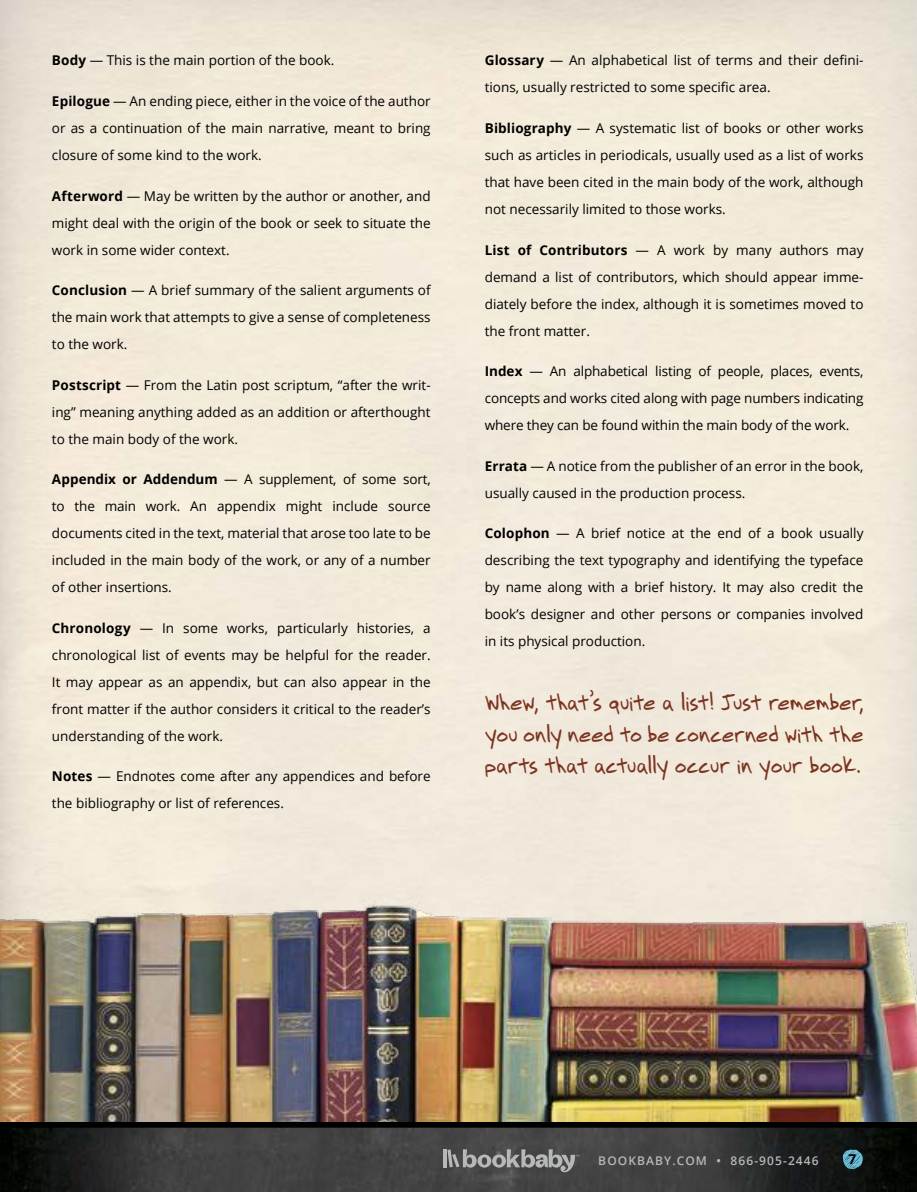
<style>
.page{position:relative;width:917px;height:1192px;background:#fff}
.page>*{position:absolute;margin:0;border:0;box-sizing:border-box;transform-origin:0 0}
.t1{font:22.5px/31.5px "Printhouse";letter-spacing:-.02em;color:#7b3421;text-align:justify}
.t2{font:13.5px/27px "Open Sans";color:#000;text-align:justify}
.t3{font:700 13.5px "Open Sans";color:#000}
.t4{font:600 12px "Open Sans";letter-spacing:.09em;color:#b6b8ba}
.s1{font-weight:700}
</style>
<div class="page">
<img style="left:0;top:885px;width:916px;height:306px">
<div style="left:0;top:1121px;width:916px;height:6px;background:#000"></div>
<hr style="left:443px;top:1148px;width:3px;height:19px;background:#b6b8ba">
<svg style="left:447px;top:1149px;width:132px;height:23px;background:#707172"></svg>
<svg style="left:842px;top:1149px;width:20px;height:19px"></svg>
<p class="t2" style="left:52px;top:47px;width:284px"><span class="s1">Body</span> — This is the main portion of the book.</p>
<p class="t2" style="left:52px;top:87px;width:380px"><span class="s1">Epilogue</span> — An ending piece, either in the voice of the author or as a continuation of the main narrative, meant to bring closure of some kind to the work.</p>
<p class="t2" style="left:52px;top:182px;width:380px"><span class="s1">Afterword</span> — May be written by the author or another, and might deal with the origin of the book or seek to situate the work in some wider context.</p>
<p class="t2" style="left:52px;top:276px;width:380px"><span class="s1">Conclusion</span> — A brief summary of the salient arguments of the main work that attempts to give a sense of completeness to the work.</p>
<p class="t2" style="left:52px;top:371px;width:380px"><span class="s1">Postscript</span> — From the Latin post scriptum, “after the writ&shy;ing” meaning anything added as an addition or afterthought to the main body of the work.</p>
<p class="t2" style="left:52px;top:465px;width:380px"><span class="s1">Appendix or Addendum</span> — A supplement, of some sort, to the main work. An appendix might include source documents cited in the text, material that arose too late to be included in the main body of the work, or any of a number of other insertions.</p>
<p class="t2" style="left:52px;top:614px;width:380px"><span class="s1">Chronology</span> — In some works, particularly histories, a chronological list of events may be helpful for the reader.<br>It may appear as an appendix, but can also appear in the front matter if the author considers it critical to the reader’s understanding of the work.</p>
<p class="t2" style="left:52px;top:762px;width:380px"><span class="s1">Notes</span> — Endnotes come after any appendices and before the bibliography or list of references.</p>
<p class="t2" style="left:484px;top:47px;width:380px"><span class="s1">Glossary</span> — An alphabetical list of terms and their defini&shy;tions, usually restricted to some specific area.</p>
<p class="t2" style="left:484px;top:114px;width:380px"><span class="s1">Bibliography</span> — A systematic list of books or other works such as articles in periodicals, usually used as a list of works that have been cited in the main body of the work, although not necessarily limited to those works.</p>
<p class="t2" style="left:484px;top:236px;width:380px"><span class="s1">List of Contributors</span> — A work by many authors may demand a list of contributors, which should appear imme&shy;diately before the index, although it is sometimes moved to the front matter.</p>
<p class="t2" style="left:484px;top:357px;width:380px"><span class="s1">Index</span> — An alphabetical listing of people, places, events, concepts and works cited along with page numbers indicating where they can be found within the main body of the work.</p>
<p class="t2" style="left:484px;top:452px;width:380px"><span class="s1">Errata</span> — A notice from the publisher of an error in the book, usually caused in the production process.</p>
<p class="t2" style="left:484px;top:519px;width:380px"><span class="s1">Colophon</span> — A brief notice at the end of a book usually describing the text typography and identifying the typeface by name along with a brief history. It may also credit the book’s designer and other persons or companies involved in its physical production.</p>
<h1 class="t1" style="left:484px;top:686px;width:380px">Whew, that’s quite a list! Just remember, you only need to be concerned with the parts that actually occur in your book.</h1>
<p class="t4" style="left:598px;top:1151px;width:222px">BOOKBABY.COM • 866-905-2446</p>
<p class="t3" style="left:848px;top:1149px;width:9px">7</p>
</div>
